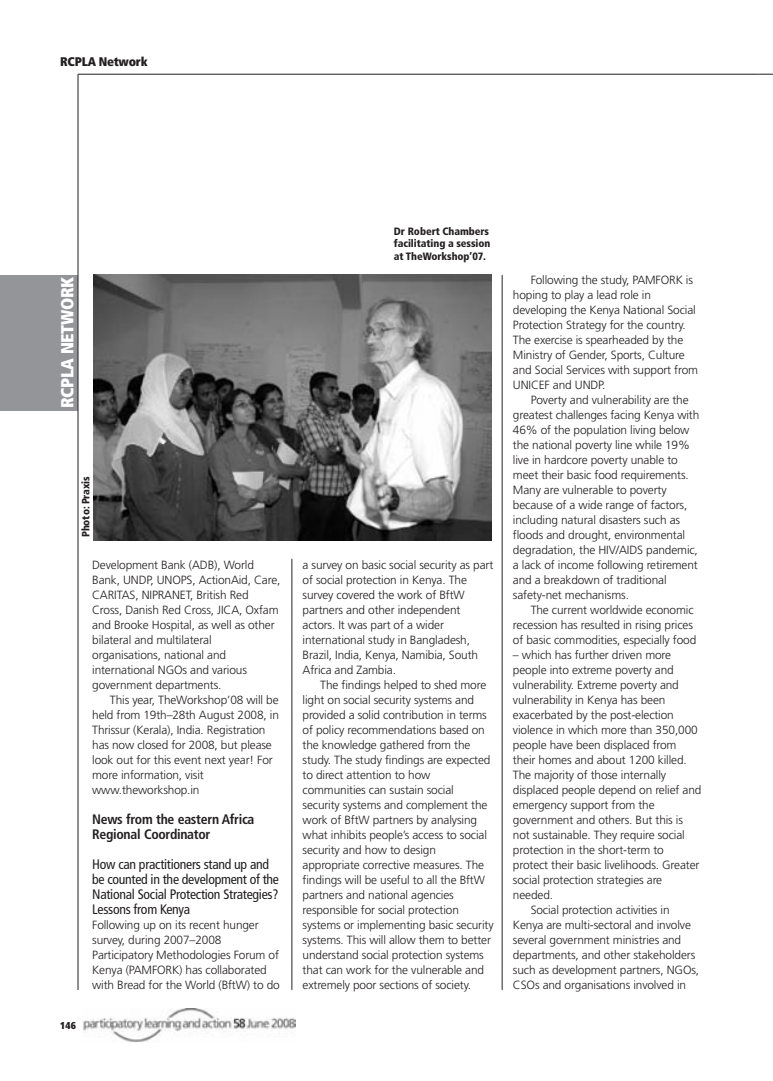
<style>
.page{position:relative;width:773px;height:1081px;background:#fff}
.page>*{position:absolute;margin:0;border:0;box-sizing:border-box;transform-origin:0 0}
.t1{font:900 condensed 17.5px "Frutiger";letter-spacing:-.02em;color:#fff}
.t2{font:condensed 13.75px/15px "Frutiger";letter-spacing:-.02em;color:#231f20}
.t3{font:700 condensed 13.75px/15px "Frutiger";letter-spacing:-.02em;color:#231f20}
.t4{font:900 condensed 12.5px "Frutiger";letter-spacing:-.02em;color:#231f20}
.t5{font:300 11.88px/15px "Frutiger";letter-spacing:-.01em;color:#231f20}
.t6{font:900 condensed 10.62px/12.5px "Frutiger";letter-spacing:-.005em;color:#231f20;text-align:justify}
.t7{font:900 condensed 10px "Frutiger";color:#231f20}
</style>
<div class="page">
<div style="left:0;top:275px;width:78px;height:135px;background:#939598"></div>
<hr style="left:78px;top:74px;width:680px;height:1px;background:#231f20">
<svg style="left:758px;top:74px;width:14px;height:1px"></svg>
<hr style="left:78px;top:74px;width:1px;height:916px;background:#231f20">
<svg style="left:291px;top:558px;width:2px;height:433px"></svg>
<svg style="left:502px;top:274px;width:1px;height:717px"></svg>
<img style="left:83px;top:1008px;width:212px;height:34px">
<img style="left:94px;top:275px;width:397px;height:265px">
<p class="t4" style="left:60px;top:57px;width:89px">RCPLA Network</p>
<h1 class="t1" style="left:60px;top:408px;width:133px;rotate:-90deg">RCPLA NETWORK</h1>
<p class="t6" style="left:80px;top:537px;width:63px;rotate:-90deg">Photo: Praxis</p>
<p class="t5" style="left:92px;top:558px;width:190px">Development Bank (ADB), World<br>Bank, UNDP, UNOPS, ActionAid, Care,<br>CARITAS, NIPRANET, British Red<br>Cross, Danish Red Cross, JICA, Oxfam and Brooke Hospital, as well as other bilateral and multilateral organisations, national and international NGOs and various government departments.</p>
<p class="t5" style="left:92px;top:693px;width:188px;text-indent:18px">This year, TheWorkshop’08 will be held from 19th–28th August 2008, in<br>Thrissur (Kerala), India. Registration has now closed for 2008, but please look out for this event next year! For more information, visit www.theworkshop.in</p>
<p class="t3" style="left:92px;top:813px;width:164px">News from the eastern Africa<br>Regional Coordinator</p>
<p class="t2" style="left:92px;top:858px;width:188px">How can practitioners stand up and be counted in the development of the<br>National Social Protection Strategies?<br>Lessons from Kenya</p>
<p class="t5" style="left:92px;top:918px;width:189px">Following up on its recent hunger survey, during 2007–2008<br>Participatory Methodologies Forum of Kenya (PAMFORK) has collaborated with Bread for the World (BftW) to do</p>
<p class="t7" style="left:60px;top:1021px;width:17px">146</p>
<p class="t6" style="left:394px;top:226px;width:98px">Dr Robert Chambers facilitating a session at TheWorkshop’07.</p>
<p class="t5" style="left:302px;top:558px;width:192px">a survey on basic social security as part of social protection in Kenya. The survey covered the work of BftW partners and other independent actors. It was part of a wider international study in Bangladesh,<br>Brazil, India, Kenya, Namibia, South<br>Africa and Zambia.</p>
<p class="t5" style="left:302px;top:678px;width:192px;text-indent:18px">The findings helped to shed more light on social security systems and provided a solid contribution in terms of policy recommendations based on the knowledge gathered from the study. The study findings are expected to direct attention to how communities can sustain social security systems and complement the work of BftW partners by analysing what inhibits people’s access to social security and how to design appropriate corrective measures. The findings will be useful to all the BftW partners and national agencies responsible for social protection systems or implementing basic security systems. This will allow them to better understand social protection systems that can work for the vulnerable and extremely poor sections of society.</p>
<p class="t5" style="left:513px;top:273px;width:187px;text-indent:18px">Following the study, PAMFORK is hoping to play a lead role in developing the Kenya National Social<br>Protection Strategy for the country.<br>The exercise is spearheaded by the<br>Ministry of Gender, Sports, Culture and Social Services with support from<br>UNICEF and UNDP.</p>
<p class="t5" style="left:513px;top:393px;width:188px;text-indent:18px">Poverty and vulnerability are the greatest challenges facing Kenya with 46% of the population living below the national poverty line while 19% live in hardcore poverty unable to meet their basic food requirements.<br>Many are vulnerable to poverty because of a wide range of factors, including natural disasters such as floods and drought, environmental degradation, the HIV/AIDS pandemic, a lack of income following retirement and a breakdown of traditional safety-net mechanisms.</p>
<p class="t5" style="left:513px;top:603px;width:185px;text-indent:18px">The current worldwide economic recession has resulted in rising prices of basic commodities, especially food</p>
<p class="t5" style="left:513px;top:648px;width:160px">– which has further driven more</p>
<p class="t5" style="left:513px;top:663px;width:162px">people into extreme poverty and</p>
<p class="t5" style="left:513px;top:678px;width:167px">vulnerability. Extreme poverty and</p>
<p class="t5" style="left:513px;top:693px;width:154px">vulnerability in Kenya has been</p>
<p class="t5" style="left:513px;top:708px;width:162px">exacerbated by the post-election</p>
<p class="t5" style="left:513px;top:723px;width:186px">violence in which more than 350,000</p>
<p class="t5" style="left:513px;top:738px;width:165px">people have been displaced from</p>
<p class="t5" style="left:513px;top:754px;width:175px">their homes and about 1200 killed.</p>
<p class="t5" style="left:513px;top:769px;width:155px">The majority of those internally</p>
<p class="t5" style="left:513px;top:784px;width:190px">displaced people depend on relief and</p>
<p class="t5" style="left:513px;top:799px;width:143px">emergency support from the</p>
<p class="t5" style="left:513px;top:814px;width:172px">government and others. But this is</p>
<p class="t5" style="left:513px;top:829px;width:173px">not sustainable. They require social</p>
<p class="t5" style="left:513px;top:844px;width:152px">protection in the short-term to</p>
<p class="t5" style="left:513px;top:859px;width:188px">protect their basic livelihoods. Greater</p>
<p class="t5" style="left:513px;top:874px;width:151px">social protection strategies are</p>
<p class="t5" style="left:513px;top:889px;width:42px">needed.</p>
<p class="t5" style="left:530px;top:904px;width:140px">Social protection activities in</p>
<p class="t5" style="left:513px;top:919px;width:179px">Kenya are multi-sectoral and involve</p>
<p class="t5" style="left:513px;top:934px;width:170px">several government ministries and</p>
<p class="t5" style="left:513px;top:949px;width:184px">departments, and other stakeholders</p>
<p class="t5" style="left:513px;top:964px;width:188px">such as development partners, NGOs,</p>
<p class="t5" style="left:513px;top:979px;width:175px">CSOs and organisations involved in</p>
</div>
